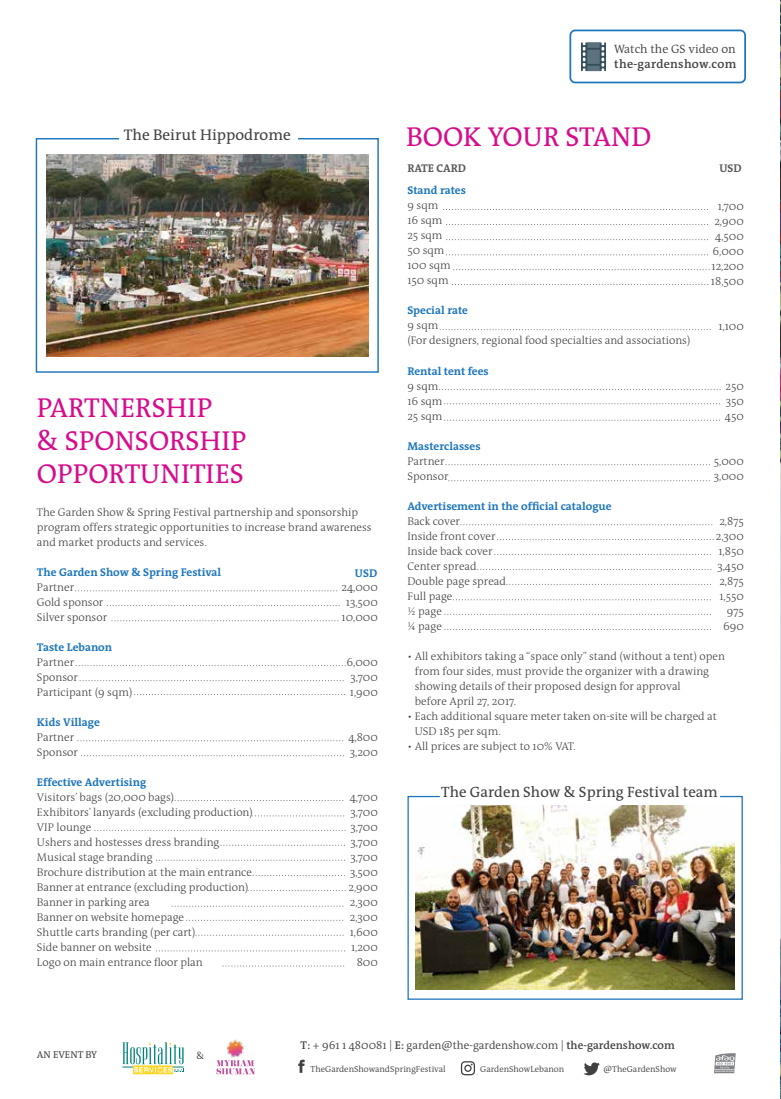
<style>
.page{position:relative;width:781px;height:1099px;background:#fff}
.page>*{position:absolute;margin:0;border:0;box-sizing:border-box;transform-origin:0 0}
.t1{font:27.5px/33px "The Antiqua B5";color:#d60c8c}
.t2{font:15.38px "The Antiqua B5";color:#414042}
.t3{font:15px "The Antiqua B5";color:#414042}
.t4{font:600 12.12px "The Antiqua B6";letter-spacing:.025em;color:#414042}
.t5{font:300 12.12px "The Antiqua B4";color:#414042}
.t6{font:300 11.25px/15px "The Antiqua B3";color:#414042}
.t7{font:700 11.25px "The Antiqua B7";color:#1d75bc}
.t8{font:300 11.25px "The Antiqua B4";color:#414042}
.t9{font:700 11.25px "The Antiqua B7";color:#58595b}
.t10{font:10px "The Antiqua B5";color:#414042}
.t11{font:300 10px "The Antiqua B4";color:#414042}
.t12{font:300 8.75px "The Antiqua B4";color:#414042}
.s1{font-family:"The Antiqua B6";font-weight:600}
</style>
<div class="page">
<img style="left:780px;top:0;width:1px;height:930px">
<svg style="left:714px;top:1071px;width:20px;height:2px"></svg>
<svg style="left:714px;top:1053px;width:21px;height:18px"></svg>
<img style="left:226px;top:1039px;width:19px;height:19px">
<svg style="left:216px;top:1060px;width:39px;height:14px"></svg>
<svg style="left:75px;top:590px;width:263px;height:1px"></svg>
<svg style="left:107px;top:605px;width:232px;height:1px"></svg>
<svg style="left:112px;top:620px;width:227px;height:1px"></svg>
<svg style="left:76px;top:665px;width:269px;height:1px"></svg>
<svg style="left:80px;top:680px;width:264px;height:1px"></svg>
<svg style="left:134px;top:694px;width:211px;height:1px"></svg>
<svg style="left:172px;top:800px;width:172px;height:1px"></svg>
<svg style="left:252px;top:815px;width:93px;height:1px"></svg>
<svg style="left:78px;top:740px;width:266px;height:1px"></svg>
<svg style="left:81px;top:755px;width:263px;height:1px"></svg>
<svg style="left:95px;top:830px;width:250px;height:1px"></svg>
<svg style="left:221px;top:844px;width:124px;height:1px"></svg>
<svg style="left:156px;top:859px;width:189px;height:1px"></svg>
<svg style="left:253px;top:875px;width:92px;height:1px"></svg>
<svg style="left:248px;top:890px;width:97px;height:1px"></svg>
<svg style="left:172px;top:905px;width:171px;height:1px"></svg>
<svg style="left:186px;top:920px;width:158px;height:1px"></svg>
<svg style="left:196px;top:934px;width:148px;height:1px"></svg>
<svg style="left:156px;top:950px;width:189px;height:1px"></svg>
<svg style="left:223px;top:965px;width:121px;height:1px"></svg>
<svg style="left:443px;top:209px;width:265px;height:1px"></svg>
<svg style="left:446px;top:224px;width:262px;height:1px"></svg>
<svg style="left:446px;top:239px;width:262px;height:1px"></svg>
<svg style="left:446px;top:254px;width:262px;height:1px"></svg>
<svg style="left:453px;top:269px;width:257px;height:1px"></svg>
<svg style="left:452px;top:284px;width:256px;height:1px"></svg>
<svg style="left:440px;top:329px;width:270px;height:1px"></svg>
<svg style="left:439px;top:389px;width:281px;height:1px"></svg>
<svg style="left:444px;top:403px;width:276px;height:1px"></svg>
<svg style="left:444px;top:420px;width:276px;height:1px"></svg>
<svg style="left:445px;top:464px;width:264px;height:1px"></svg>
<svg style="left:448px;top:480px;width:261px;height:1px"></svg>
<svg style="left:460px;top:524px;width:252px;height:1px"></svg>
<svg style="left:497px;top:539px;width:216px;height:1px"></svg>
<svg style="left:494px;top:554px;width:217px;height:1px"></svg>
<svg style="left:477px;top:569px;width:235px;height:1px"></svg>
<svg style="left:506px;top:584px;width:206px;height:1px"></svg>
<svg style="left:453px;top:599px;width:258px;height:1px"></svg>
<svg style="left:444px;top:614px;width:267px;height:1px"></svg>
<svg style="left:444px;top:629px;width:267px;height:1px"></svg>
<div style="left:148px;top:1065px;width:5px;height:9px;background:#ffd520"></div>
<div style="left:153px;top:1065px;width:5px;height:9px;background:#ffd520"></div>
<div style="left:158px;top:1065px;width:5px;height:9px;background:#ffd520"></div>
<div style="left:133px;top:1065px;width:5px;height:9px;background:#ffd520"></div>
<div style="left:138px;top:1065px;width:5px;height:9px;background:#ffd520"></div>
<div style="left:143px;top:1065px;width:5px;height:9px;background:#ffd520"></div>
<div style="left:163px;top:1065px;width:5px;height:9px;background:#ffd520"></div>
<svg style="left:122px;top:1042px;width:62px;height:31px"></svg>
<svg style="left:298px;top:1059px;width:7px;height:13px"></svg>
<svg style="left:583px;top:1062px;width:16px;height:13px"></svg>
<svg style="left:460px;top:1061px;width:15px;height:14px"></svg>
<img style="left:35px;top:138px;width:344px;height:235px">
<img style="left:407px;top:795px;width:336px;height:205px">
<img style="left:780px;top:930px;width:1px;height:168px">
<div style="left:569px;top:30px;width:176px;height:53px;border:2px solid #1d75bc;border-radius:5px"></div>
<svg style="left:581px;top:42px;width:24px;height:29px"></svg>
<h2 class="t2" style="left:124px;top:127px;width:168px">The Beirut Hippodrome</h2>
<h1 class="t1" style="left:37px;top:392px;width:211px">PARTNERSHIP<br>&amp; SPONSORSHIP<br>OPPORTUNITIES</h1>
<p class="t6" style="left:37px;top:505px;width:336px">The Garden Show &amp; Spring Festival partnership and sponsorship program offers strategic opportunities to increase brand awareness and market products and services.</p>
<p class="t7" style="left:37px;top:566px;width:186px">The Garden Show &amp; Spring Festival</p>
<p class="t6" style="left:37px;top:580px;width:72px">Partner<br>Gold sponsor<br>Silver sponsor</p>
<p class="t7" style="left:37px;top:641px;width:77px">Taste Lebanon</p>
<p class="t6" style="left:37px;top:655px;width:97px">Partner<br>Sponsor<br>Participant (9 sqm)</p>
<p class="t7" style="left:37px;top:716px;width:65px">Kids Village</p>
<p class="t6" style="left:37px;top:730px;width:42px">Partner<br>Sponsor</p>
<p class="t7" style="left:37px;top:776px;width:111px">Effective Advertising</p>
<p class="t6" style="left:37px;top:790px;width:217px">Visitors’ bags (20,000 bags)<br>Exhibitors’ lanyards (excluding production)<br>VIP lounge<br>Ushers and hostesses dress branding<br>Musical stage branding<br>Brochure distribution at the main entrance<br>Banner at entrance (excluding production)<br>Banner in parking area<br>Banner on website homepage<br>Shuttle carts branding (per cart)<br>Side banner on website<br>Logo on main entrance floor plan</p>
<p class="t7" style="left:355px;top:567px;width:24px">USD</p>
<p class="t6" style="left:341px;top:580px;width:38px;text-align:center">24,000<br>13,500<br>10,000</p>
<p class="t6" style="left:346px;top:655px;width:33px;text-align:center">6,000<br>3,700<br>1,900</p>
<p class="t6" style="left:348px;top:730px;width:31px">4,800<br>3,200</p>
<p class="t6" style="left:348px;top:790px;width:31px;text-align:right">4,700<br>3,700<br>3,700<br>3,700<br>3,700<br>3,500<br>2,900<br>2,300<br>2,300<br>1,600<br>1,200<br>800</p>
<p class="t5" style="left:614px;top:43px;width:123px">Watch the GS video on</p>
<p class="t4" style="left:614px;top:57px;width:123px">the-gardenshow.com</p>
<h1 class="t1" style="left:406px;top:121px;width:247px">BOOK YOUR STAND</h1>
<p class="t9" style="left:407px;top:162px;width:60px">RATE CARD</p>
<p class="t9" style="left:719px;top:162px;width:24px">USD</p>
<p class="t7" style="left:407px;top:184px;width:60px">Stand rates</p>
<p class="t6" style="left:407px;top:199px;width:45px">9 sqm<br>16 sqm<br>25 sqm<br>50 sqm<br>100 sqm<br>150 sqm</p>
<p class="t7" style="left:407px;top:304px;width:62px">Special rate</p>
<p class="t6" style="left:407px;top:318px;width:284px">9 sqm<br>(For designers, regional food specialties and associations)</p>
<p class="t7" style="left:407px;top:364px;width:83px">Rental tent fees</p>
<p class="t6" style="left:407px;top:378px;width:37px">9 sqm<br>16 sqm<br>25 sqm</p>
<p class="t7" style="left:407px;top:439px;width:75px">Masterclasses</p>
<p class="t6" style="left:407px;top:453px;width:42px">Partner<br>Sponsor</p>
<p class="t7" style="left:407px;top:499px;width:205px">Advertisement in the official catalogue</p>
<p class="t6" style="left:407px;top:513px;width:100px">Back cover<br>Inside front cover<br>Inside back cover<br>Center spread<br>Double page spread<br>Full page<br>½ page<br>¼ page</p>
<p class="t6" style="left:414px;top:648px;width:311px;text-indent:-7px">• All exhibitors taking a “space only” stand (without a tent) open from four sides, must provide the organizer with a drawing showing details of their proposed design for approval<br>before April 27, 2017.</p>
<p class="t6" style="left:414px;top:708px;width:303px;text-indent:-7px">• Each additional square meter taken on-site will be charged at<br>USD 185 per sqm.</p>
<p class="t6" style="left:407px;top:738px;width:170px">• All prices are subject to 10% VAT.</p>
<p class="t6" style="left:710px;top:199px;width:34px;text-align:center">1,700<br>2,900<br>4,500<br>6,000<br>12,200<br>18,500</p>
<p class="t6" style="left:718px;top:319px;width:27px">1,100</p>
<p class="t6" style="left:724px;top:379px;width:20px;text-align:justify">250<br>350<br>450</p>
<p class="t6" style="left:713px;top:454px;width:32px">5,000<br>3,000</p>
<p class="t6" style="left:715px;top:514px;width:30px;text-align:right">2,875<br>2,300<br>1,850<br>3,450<br>2,875<br>1,550<br>975<br>690</p>
<h3 class="t3" style="left:441px;top:784px;width:278px">The Garden Show &amp; Spring Festival team</h3>
<p class="t10" style="left:37px;top:1049px;width:62px">AN EVENT BY</p>
<p class="t11" style="left:196px;top:1050px;width:9px">&amp;</p>
<p class="t8" style="left:300px;top:1038px;width:375px"><span class="s1">T:</span> + 961 1 480081 | <span class="s1">E:</span> garden@the-gardenshow.com | <span class="s1">the-gardenshow.com</span></p>
<p class="t12" style="left:310px;top:1064px;width:137px">TheGardenShowandSpringFestival</p>
<p class="t12" style="left:480px;top:1064px;width:85px">GardenShowLebanon</p>
<p class="t12" style="left:603px;top:1064px;width:75px">@TheGardenShow</p>
</div>
